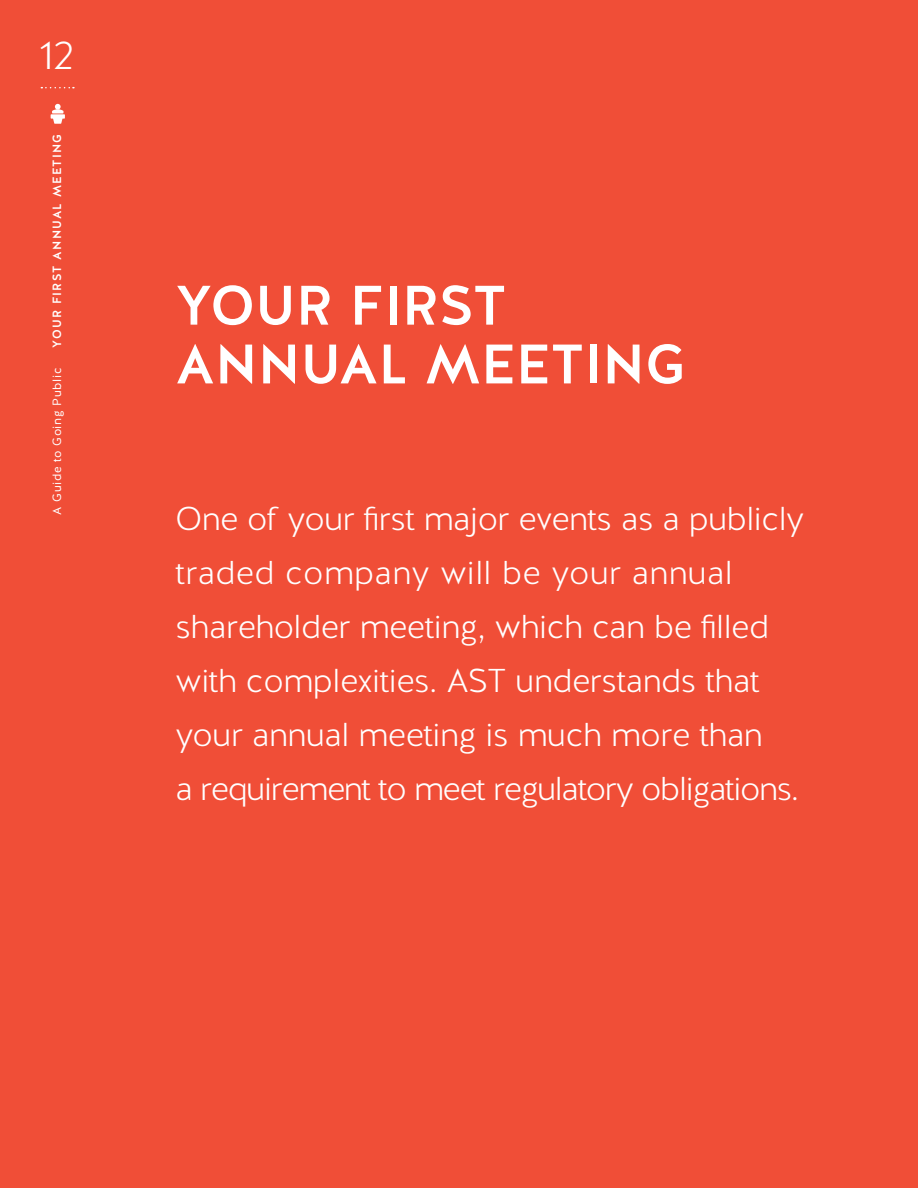
<style>
.page{position:relative;width:918px;height:1188px;background:#f04e37}
.page>*{position:absolute;margin:0;border:0;box-sizing:border-box;transform-origin:0 0}
.t1{font:500 55.5px/58.8px "Halis GR";color:#fff}
.t2{font:40.35px "Halis GR S Light";color:#fff}
.t3{font:300 33px/54px "Halis GR";letter-spacing:-.015em;color:#fff}
.t4{font:500 12px "Halis GR";letter-spacing:.1em;color:#fff}
.t5{font:12px "Halis GR";letter-spacing:.05em;color:#fff}
</style>
<div class="page">
<svg style="left:52px;top:104px;width:11px;height:20px"></svg>
<div style="left:51px;top:114px;width:14px;height:5px;background:#fff"></div>
<svg style="left:41px;top:87px;width:33px;height:1px"></svg>
<p class="t2" style="left:39px;top:30px;width:37px">12</p>
<p class="t4" style="left:49px;top:348px;width:216px;rotate:-90deg">YOUR FIRST ANNUAL MEETING</p>
<p class="t5" style="left:49px;top:515px;width:148px;rotate:-90deg">A Guide to Going Public</p>
<h1 class="t1" style="left:176px;top:277px;width:511px">YOUR FIRST<br>ANNUAL MEETING</h1>
<p class="t3" style="left:176px;top:493px;width:631px">One of your first major events as a publicly traded company will be your annual shareholder meeting, which can be filled with complexities. AST understands that your annual meeting is much more than<br>a requirement to meet regulatory obligations.</p>
</div>
